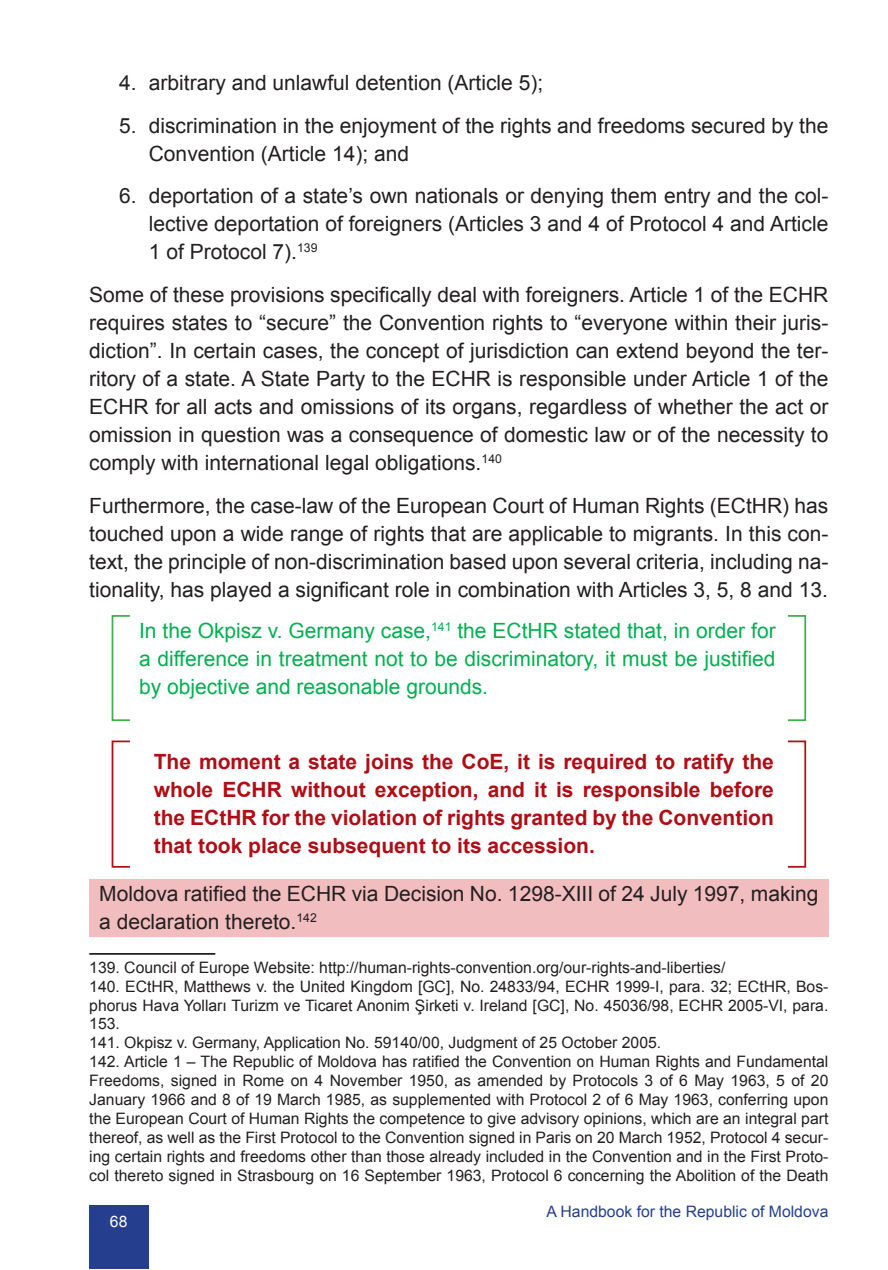
<style>
.page{position:relative;width:888px;height:1270px;background:#fff}
.page>*{position:absolute;margin:0;border:0;box-sizing:border-box;transform-origin:0 0}
.t1{font:21px/28px "Arial";color:#231f20;text-align:justify}
.t2{font:700 21px/28px "Arial";color:#b00d15;text-align:justify}
.t3{font:21px/28px "Arial";color:#00b050;text-align:justify}
.Основной_абзац{font:15.75px/18.9px "Arial";color:#231f20;text-align:justify}
.t4{font:15.75px "Arial";color:#253f8e}
.t5{font:15.75px "Arial";color:#fff}
.s1{color:#222221}
</style>
<div class="page">
<div style="left:89px;top:1205px;width:59px;height:64px;background:#253f8e"></div>
<div style="left:89px;top:879px;width:739px;height:57px;background:#f1bdbf"></div>
<hr style="left:89px;top:953px;width:126px;height:2px;background:#231f20">
<p class="t1" style="left:119px;top:69px;width:426px"><span class="s1">4.</span> arbitrary and unlawful detention (Article 5);</p>
<p class="t1" style="left:149px;top:111px;width:681px;text-indent:-30px"><span class="s1">5.</span> discrimination in the enjoyment of the rights and freedoms secured by the<br>Convention (Article 14); and</p>
<p class="t1" style="left:149px;top:182px;width:681px;text-indent:-30px"><span class="s1">6.</span> deportation of a state’s own nationals or denying them entry and the col&shy;lective deportation of foreigners (Articles 3 and 4 of Protocol 4 and Article 1 of Protocol 7).<sup>139</sup></p>
<p class="t1" style="left:89px;top:281px;width:741px">Some of these provisions specifically deal with foreigners. Article 1 of the ECHR requires states to “secure” the Convention rights to “everyone within their juris&shy;diction”. In certain cases, the concept of jurisdiction can extend beyond the ter&shy;ritory of a state. A State Party to the ECHR is responsible under Article 1 of the ECHR for all acts and omissions of its organs, regardless of whether the act or omission in question was a consequence of domestic law or of the necessity to comply with international legal obligations.<sup>140</sup></p>
<p class="t1" style="left:89px;top:492px;width:741px">Furthermore, the case-law of the European Court of Human Rights (ECtHR) has touched upon a wide range of rights that are applicable to migrants. In this con&shy;text, the principle of non-discrimination based upon several criteria, including na&shy;tionality, has played a significant role in combination with Articles 3, 5, 8 and 13.</p>
<p class="t3" style="left:139px;top:617px;width:638px">In the Okpisz v. Germany case,<sup>141</sup> the ECtHR stated that, in order for a difference in treatment not to be discriminatory, it must be justified by objective and reasonable grounds.</p>
<p class="t2" style="left:154px;top:748px;width:622px">The moment a state joins the CoE, it is required to ratify the whole ECHR without exception, and it is responsible before the ECtHR for the violation of rights granted by the Convention that took place subsequent to its accession.</p>
<p class="t1" style="left:99px;top:879px;width:721px">Moldova ratified the ECHR via Decision No. 1298-XIII of 24 July 1997, making a declaration thereto.<sup>142</sup></p>
<p class="Основной_абзац" style="left:89px;top:958px;width:638px">139. Council of Europe Website: http://human-rights-convention.org/our-rights-and-liberties/</p>
<p class="Основной_абзац" style="left:89px;top:977px;width:741px">140. ECtHR, Matthews v. the United Kingdom [GC], No. 24833/94, ECHR 1999-I, para. 32; ECtHR, Bos&shy;phorus Hava Yolları Turizm ve Ticaret Anonim Şirketi v. Ireland [GC], No. 45036/98, ECHR 2005-VI, para.<br>153.</p>
<p class="Основной_абзац" style="left:89px;top:1034px;width:573px">141. Okpisz v. Germany, Application No. 59140/00, Judgment of 25 October 2005.</p>
<p class="Основной_абзац" style="left:89px;top:1052px;width:741px">142. Article 1 – The Republic of Moldova has ratified the Convention on Human Rights and Fundamental Freedoms, signed in Rome on 4 November 1950, as amended by Protocols 3 of 6 May 1963, 5 of 20<br>January 1966 and 8 of 19 March 1985, as supplemented with Protocol 2 of 6 May 1963, conferring upon the European Court of Human Rights the competence to give advisory opinions, which are an integral part thereof, as well as the First Protocol to the Convention signed in Paris on 20 March 1952, Protocol 4 secur&shy;ing certain rights and freedoms other than those already included in the Convention and in the First Proto&shy;col thereto signed in Strasbourg on 16 September 1963, Protocol 6 concerning the Abolition of the Death</p>
<p class="t5" style="left:110px;top:1211px;width:19px">68</p>
<p class="t4" style="left:547px;top:1201px;width:283px">A Handbook for the Republic of Moldova</p>
</div>
